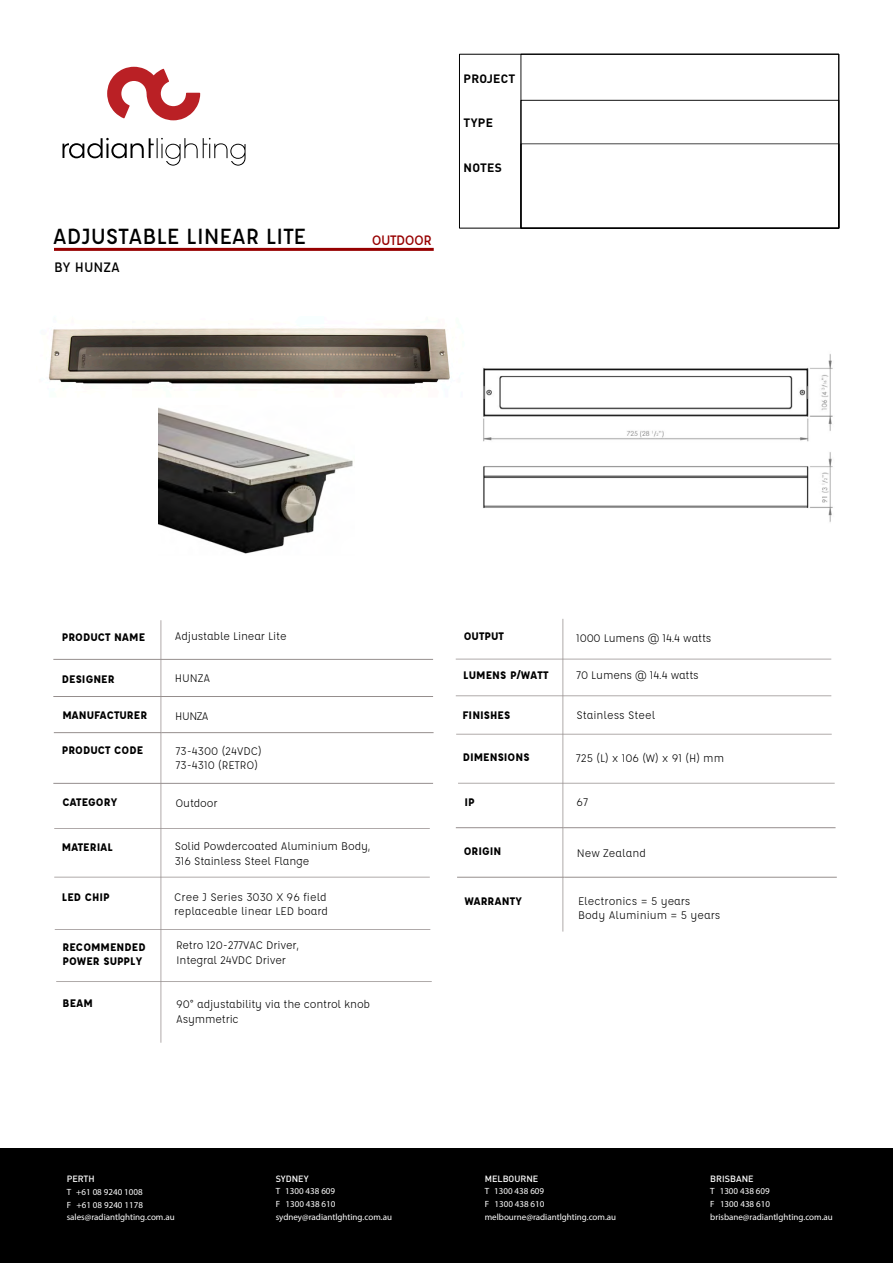
<style>
.page{position:relative;width:893px;height:1263px;background:#fff}
.page>*{position:absolute;margin:0;border:0;box-sizing:border-box;transform-origin:0 0}
.t1{font:500 24px "Affogato";letter-spacing:-.01em;color:#000}
.t2{font:500 15px "Affogato";letter-spacing:-.035em;color:#970000}
.t3{font:500 15px "Affogato";color:#000}
.t4{font:12px/14.4px "Affogato";letter-spacing:-.01em;color:#000}
.t5{font:700 12px/14.4px "Affogato";color:#000}
.t6{font:700 12px "DIN Pro";letter-spacing:.02em;color:#000}
.t7{font:9px/12.8px "DIN Pro";color:#fff}
.t8{font:500 9px "DIN Pro";color:#fff}
</style>
<div class="page">
<img style="left:48px;top:328px;width:402px;height:56px">
<img style="left:483px;top:354px;width:350px;height:168px">
<hr style="left:160px;top:620px;width:2px;height:423px;background:#958e8d">
<hr style="left:53px;top:659px;width:108px;height:1px;background:#958e8d">
<hr style="left:161px;top:659px;width:272px;height:1px;background:#958e8d">
<hr style="left:53px;top:696px;width:108px;height:1px;background:#958e8d">
<hr style="left:161px;top:696px;width:272px;height:1px;background:#958e8d">
<hr style="left:54px;top:732px;width:107px;height:1px;background:#958e8d">
<hr style="left:161px;top:732px;width:273px;height:1px;background:#958e8d">
<hr style="left:53px;top:783px;width:108px;height:1px;background:#958e8d">
<hr style="left:161px;top:783px;width:272px;height:1px;background:#958e8d">
<hr style="left:54px;top:828px;width:376px;height:1px;background:#958e8d">
<svg style="left:107px;top:67px;width:93px;height:53px"></svg>
<svg style="left:63px;top:138px;width:183px;height:28px"></svg>
<hr style="left:54px;top:248px;width:380px;height:3px;background:#960000">
<hr style="left:562px;top:619px;width:2px;height:312px;background:#958e8d">
<hr style="left:456px;top:827px;width:107px;height:1px;background:#958e8d">
<hr style="left:563px;top:827px;width:272px;height:1px;background:#958e8d">
<hr style="left:457px;top:877px;width:108px;height:1px;background:#958e8d">
<hr style="left:565px;top:877px;width:272px;height:1px;background:#958e8d">
<div style="left:0;top:1148px;width:893px;height:115px;background:#000"></div>
<div style="left:521px;top:54px;width:318px;height:174px;border:1px solid #000"></div>
<hr style="left:54px;top:876px;width:376px;height:2px;background:#958e8d">
<hr style="left:456px;top:733px;width:376px;height:2px;background:#958e8d">
<hr style="left:55px;top:929px;width:375px;height:1px;background:#958e8d">
<hr style="left:456px;top:658px;width:375px;height:2px;background:#958e8d">
<hr style="left:456px;top:695px;width:375px;height:1px;background:#958e8d">
<hr style="left:56px;top:981px;width:376px;height:1px;background:#958e8d">
<img style="left:158px;top:407px;width:195px;height:147px">
<hr style="left:458px;top:782px;width:377px;height:2px;background:#958e8d">
<h1 class="t1" style="left:53px;top:221px;width:255px">ADJUSTABLE LINEAR LITE</h1>
<p class="t2" style="left:372px;top:231px;width:62px">OUTDOOR</p>
<p class="t3" style="left:54px;top:257px;width:67px">BY HUNZA</p>
<p class="t6" style="left:464px;top:68px;width:53px">PROJECT</p>
<p class="t6" style="left:464px;top:113px;width:31px">TYPE</p>
<p class="t6" style="left:464px;top:158px;width:40px">NOTES</p>
<p class="t5" style="left:62px;top:630px;width:85px">PRODUCT NAME</p>
<p class="t4" style="left:175px;top:629px;width:113px">Adjustable Linear Lite</p>
<p class="t5" style="left:62px;top:671px;width:54px">DESIGNER</p>
<p class="t4" style="left:175px;top:670px;width:37px">HUNZA</p>
<p class="t5" style="left:62px;top:707px;width:86px">MANUFACTURER</p>
<p class="t4" style="left:175px;top:709px;width:35px">HUNZA</p>
<p class="t5" style="left:62px;top:743px;width:83px">PRODUCT CODE</p>
<p class="t4" style="left:176px;top:743px;width:88px">73-4300 (24VDC)<br>73-4310 (RETRO)</p>
<p class="t5" style="left:62px;top:795px;width:56px">CATEGORY</p>
<p class="t4" style="left:175px;top:795px;width:44px">Outdoor</p>
<p class="t5" style="left:62px;top:839px;width:53px">MATERIAL</p>
<p class="t4" style="left:175px;top:839px;width:197px">Solid Powdercoated Aluminium Body,<br>316 Stainless Steel Flange</p>
<p class="t5" style="left:62px;top:890px;width:49px">LED CHIP</p>
<p class="t4" style="left:174px;top:890px;width:155px">Cree J Series 3030 X 96 field replaceable linear LED board</p>
<p class="t5" style="left:63px;top:939px;width:85px">RECOMMENDED<br>POWER SUPPLY</p>
<p class="t4" style="left:176px;top:938px;width:124px">Retro 120-277VAC Driver,<br>Integral 24VDC Driver</p>
<p class="t5" style="left:63px;top:995px;width:32px">BEAM</p>
<p class="t4" style="left:176px;top:997px;width:195px">90° adjustability via the control knob<br>Asymmetric</p>
<p class="t8" style="left:67px;top:1171px;width:30px">PERTH</p>
<p class="t7" style="left:67px;top:1185px;width:109px">T +61 08 9240 1008<br>F +61 08 9240 1178 sales@radiantlghting.com.au</p>
<p class="t8" style="left:276px;top:1171px;width:34px">SYDNEY</p>
<p class="t7" style="left:276px;top:1185px;width:118px">T 1300 438 609<br>F 1300 438 610 sydney@radiantlghting.com.au</p>
<p class="t5" style="left:464px;top:629px;width:42px">OUTPUT</p>
<p class="t4" style="left:576px;top:631px;width:137px">1000 Lumens @ 14.4 watts</p>
<p class="t5" style="left:463px;top:668px;width:87px">LUMENS P/WATT</p>
<p class="t4" style="left:576px;top:668px;width:124px">70 Lumens @ 14.4 watts</p>
<p class="t5" style="left:463px;top:708px;width:49px">FINISHES</p>
<p class="t4" style="left:576px;top:707px;width:80px">Stainless Steel</p>
<p class="t5" style="left:463px;top:750px;width:68px">DIMENSIONS</p>
<p class="t4" style="left:576px;top:751px;width:150px">725 (L) x 106 (W) x 91 (H) mm</p>
<p class="t5" style="left:464px;top:795px;width:12px">IP</p>
<p class="t4" style="left:576px;top:794px;width:13px">67</p>
<p class="t5" style="left:464px;top:844px;width:39px">ORIGIN</p>
<p class="t4" style="left:577px;top:846px;width:71px">New Zealand</p>
<p class="t5" style="left:464px;top:894px;width:59px">WARRANTY</p>
<p class="t4" style="left:578px;top:894px;width:144px">Electronics = 5 years<br>Body Aluminium = 5 years</p>
<p class="t8" style="left:485px;top:1171px;width:55px">MELBOURNE</p>
<p class="t7" style="left:485px;top:1185px;width:133px">T 1300 438 609<br>F 1300 438 610 melbourne@radiantlghting.com.au</p>
<p class="t8" style="left:710px;top:1171px;width:45px">BRISBANE</p>
<p class="t7" style="left:710px;top:1185px;width:124px">T 1300 438 609<br>F 1300 438 610 brisbane@radiantlghting.com.au</p>
</div>
